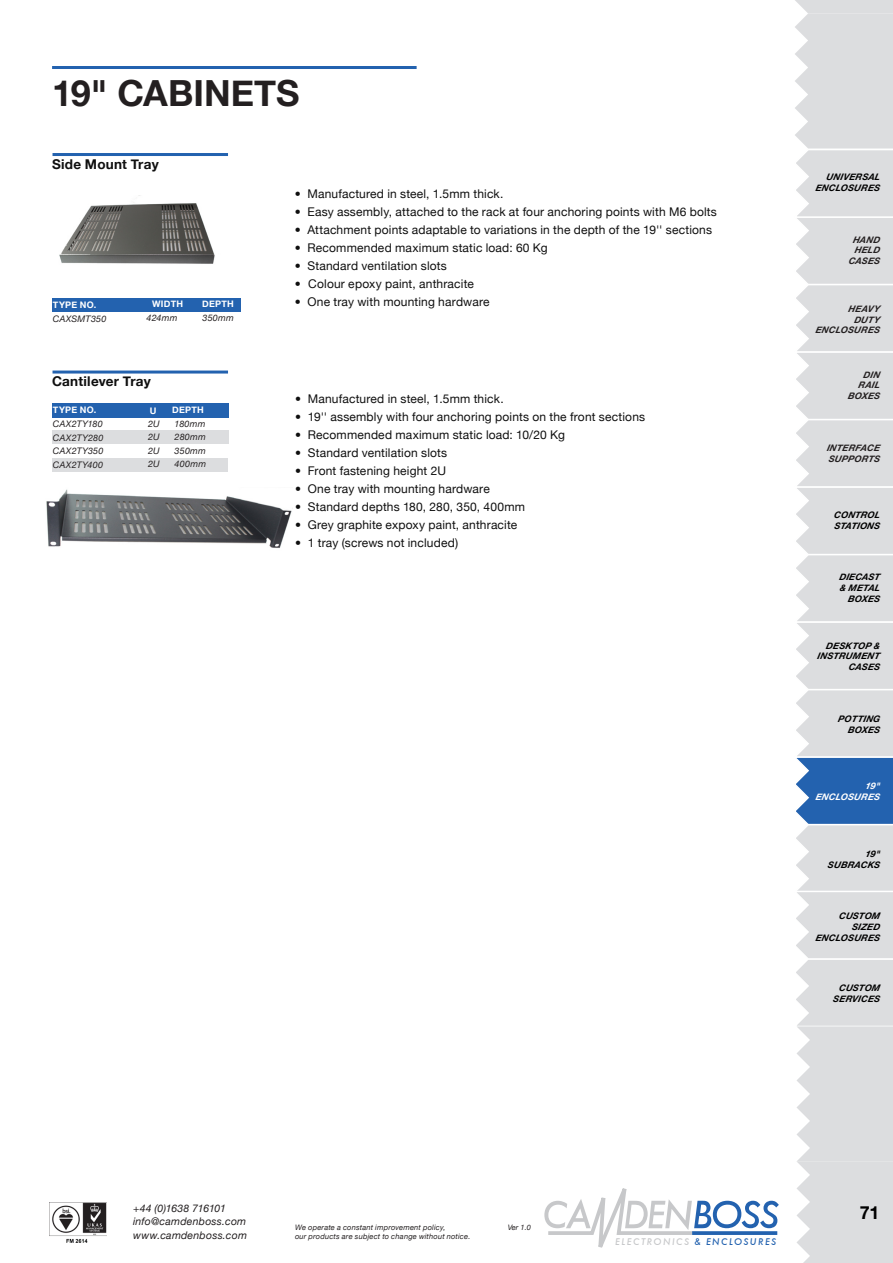
<style>
.page{position:relative;width:893px;height:1263px;background:#fff}
.page>*{position:absolute;margin:0;border:0;box-sizing:border-box;transform-origin:0 0}
.t1{font:700 36px "Helvetica Neue";color:#231f20}
.t2{font:700 18px "Helvetica Neue";color:#000}
.t3{font:700 13.5px "Helvetica Neue";letter-spacing:.015em;color:#0f0f0f}
.t4{font:12px "Helvetica Neue";letter-spacing:.015em;color:#0f0f0f}
.t5{font:italic 10.5px "Helvetica Neue";letter-spacing:.02em;color:#231f20}
.t6{font:italic 10.5px "Helvetica Neue";letter-spacing:-.02em;color:#231f20}
.t7{font:italic 700 9px "Helvetica Neue";letter-spacing:.025em;color:#000}
.t8{font:italic 9px "Helvetica Neue";letter-spacing:.025em;color:#231f20}
.t9{font:italic 700 9px "Helvetica Neue";letter-spacing:.035em;color:#231f20}
.t10{font:700 9px "Helvetica Neue";letter-spacing:.03em;color:#fff}
.t11{font:italic 500 9px "Futura";letter-spacing:.17em;color:#c7c8ca}
.t12{font:italic 700 9px "Helvetica Neue";color:#fff}
.t13{font:italic 7.5px "Helvetica Neue";letter-spacing:.025em;color:#231f20}
.s1{color:#2362af}
</style>
<div class="page">
<svg style="left:795px;top:0;width:98px;height:1263px;background:#d6dadf"></svg>
<hr style="left:52px;top:66px;width:365px;height:3px;background:#2362af">
<svg style="left:544px;top:1188px;width:235px;height:60px"></svg>
<img style="left:50px;top:1202px;width:56px;height:40px">
<div style="left:52px;top:458px;width:176px;height:14px;background:#dcdddf"></div>
<hr style="left:53px;top:153px;width:175px;height:3px;background:#2362af">
<div style="left:52px;top:298px;width:189px;height:13px;background:#2362af"></div>
<img style="left:59px;top:202px;width:156px;height:62px">
<hr style="left:53px;top:371px;width:175px;height:3px;background:#2362af">
<div style="left:52px;top:430px;width:177px;height:13px;background:#dcdddf"></div>
<div style="left:52px;top:403px;width:177px;height:14px;background:#2362af"></div>
<img style="left:46px;top:489px;width:247px;height:59px">
<p class="t1" style="left:52px;top:71px;width:249px">19" CABINETS</p>
<p class="t3" style="left:52px;top:155px;width:108px">Side Mount Tray</p>
<p class="t4" style="left:295px;top:186px;width:210px">• Manufactured in steel, 1.5mm thick.</p>
<p class="t4" style="left:295px;top:204px;width:424px">• Easy assembly, attached to the rack at four anchoring points with M6 bolts</p>
<p class="t4" style="left:295px;top:222px;width:419px">• Attachment points adaptable to variations in the depth of the 19'' sections</p>
<p class="t4" style="left:295px;top:240px;width:254px">• Recommended maximum static load: 60 Kg</p>
<p class="t4" style="left:295px;top:258px;width:154px">• Standard ventilation slots</p>
<p class="t4" style="left:295px;top:276px;width:181px">• Colour epoxy paint, anthracite</p>
<p class="t10" style="left:53px;top:300px;width:45px">type no.</p>
<p class="t4" style="left:295px;top:294px;width:196px">• One tray with mounting hardware</p>
<p class="t8" style="left:53px;top:313px;width:55px">CAXSMT350</p>
<p class="t8" style="left:147px;top:312px;width:32px">424mm</p>
<p class="t10" style="left:202px;top:299px;width:32px">DEPTH</p>
<p class="t8" style="left:203px;top:312px;width:33px">350mm</p>
<p class="t10" style="left:152px;top:299px;width:31px">WIDTH</p>
<p class="t3" style="left:52px;top:373px;width:100px">Cantilever Tray</p>
<p class="t10" style="left:53px;top:405px;width:45px">type no.</p>
<p class="t8" style="left:53px;top:418px;width:51px">CAX2TY180</p>
<p class="t8" style="left:53px;top:432px;width:52px">CAX2TY280</p>
<p class="t8" style="left:53px;top:445px;width:52px">CAX2TY350</p>
<p class="t8" style="left:53px;top:459px;width:52px">CAX2TY400</p>
<p class="t10" style="left:172px;top:405px;width:32px">DePTH</p>
<p class="t10" style="left:150px;top:405px;width:8px">U</p>
<p class="t8" style="left:148px;top:418px;width:13px">2U</p>
<p class="t8" style="left:175px;top:418px;width:32px">180mm</p>
<p class="t8" style="left:148px;top:432px;width:13px">2U</p>
<p class="t8" style="left:175px;top:432px;width:33px">280mm</p>
<p class="t8" style="left:148px;top:445px;width:13px">2U</p>
<p class="t8" style="left:175px;top:445px;width:33px">350mm</p>
<p class="t8" style="left:148px;top:459px;width:13px">2U</p>
<p class="t8" style="left:175px;top:459px;width:33px">400mm</p>
<p class="t4" style="left:295px;top:392px;width:210px">• Manufactured in steel, 1.5mm thick.</p>
<p class="t4" style="left:295px;top:410px;width:352px">• 19'' assembly with four anchoring points on the front sections</p>
<p class="t4" style="left:295px;top:428px;width:271px">• Recommended maximum static load: 10/20 Kg</p>
<p class="t4" style="left:295px;top:446px;width:154px">• Standard ventilation slots</p>
<p class="t4" style="left:295px;top:464px;width:152px">• Front fastening height 2U</p>
<p class="t4" style="left:295px;top:482px;width:196px">• One tray with mounting hardware</p>
<p class="t4" style="left:295px;top:500px;width:231px">• Standard depths 180, 280, 350, 400mm</p>
<p class="t4" style="left:295px;top:518px;width:224px">• Grey graphite expoxy paint, anthracite</p>
<p class="t4" style="left:295px;top:536px;width:165px">• 1 tray (screws not included)</p>
<p class="t7" style="left:826px;top:171px;width:57px">UNIVERSA L</p>
<p class="t7" style="left:815px;top:182px;width:68px">ENCLOSURES</p>
<p class="t9" style="left:853px;top:234px;width:31px">HA ND</p>
<p class="t9" style="left:854px;top:245px;width:29px">HELD</p>
<p class="t9" style="left:848px;top:255px;width:35px">CA SES</p>
<p class="t9" style="left:848px;top:303px;width:33px">HEAVY</p>
<p class="t9" style="left:854px;top:314px;width:27px">DUTY</p>
<p class="t9" style="left:815px;top:325px;width:68px">ENCLOSURES</p>
<p class="t9" style="left:863px;top:369px;width:7px">DIN</p>
<p class="t9" style="left:858px;top:380px;width:25px">RAIL</p>
<p class="t9" style="left:848px;top:390px;width:36px">BOXES</p>
<p class="t9" style="left:827px;top:442px;width:57px">INTERFACE</p>
<p class="t9" style="left:828px;top:453px;width:55px">SUPPORTS</p>
<p class="t7" style="left:834px;top:509px;width:49px">CONTROL</p>
<p class="t7" style="left:834px;top:520px;width:49px">STATIONS</p>
<p class="t7" style="left:839px;top:571px;width:42px">DIECA ST</p>
<p class="t7" style="left:839px;top:582px;width:44px">&amp; METAL</p>
<p class="t7" style="left:848px;top:593px;width:36px">BOXES</p>
<p class="t7" style="left:826px;top:640px;width:57px">DESKTOP &amp;</p>
<p class="t7" style="left:817px;top:650px;width:64px">INSTRUMENT</p>
<p class="t7" style="left:848px;top:661px;width:35px">CA SES</p>
<p class="t7" style="left:838px;top:713px;width:45px">POTTING</p>
<p class="t7" style="left:848px;top:724px;width:36px">BOXES</p>
<p class="t12" style="left:865px;top:780px;width:18px">19"</p>
<p class="t12" style="left:815px;top:791px;width:68px">ENCLOSURES</p>
<p class="t7" style="left:865px;top:848px;width:18px">19"</p>
<p class="t7" style="left:828px;top:859px;width:56px">SUBRACKS</p>
<p class="t7" style="left:839px;top:910px;width:44px">CUSTOM</p>
<p class="t7" style="left:852px;top:921px;width:32px">SIZED</p>
<p class="t7" style="left:815px;top:932px;width:68px">ENCLOSURES</p>
<p class="t7" style="left:839px;top:982px;width:44px">CUSTOM</p>
<p class="t7" style="left:833px;top:993px;width:50px">SERVICES</p>
<p class="t6" style="left:133px;top:1202px;width:95px">+44 (0)1638 716101</p>
<p class="t5" style="left:133px;top:1215px;width:115px">info@camdenboss.com</p>
<p class="t5" style="left:133px;top:1229px;width:115px">www.camdenboss.com</p>
<p class="t13" style="left:295px;top:1223px;width:152px">We operate a constant improvement policy,</p>
<p class="t13" style="left:295px;top:1232px;width:177px">our products are subject to change without notice.</p>
<p class="t13" style="left:508px;top:1223px;width:25px">Ver 1.0</p>
<p class="t11" style="left:615px;top:1235px;width:163px">ELECTRONICS <span class="s1">&amp; ENCLOSURES</span></p>
<p class="t2" style="left:860px;top:1202px;width:21px">71</p>
</div>
